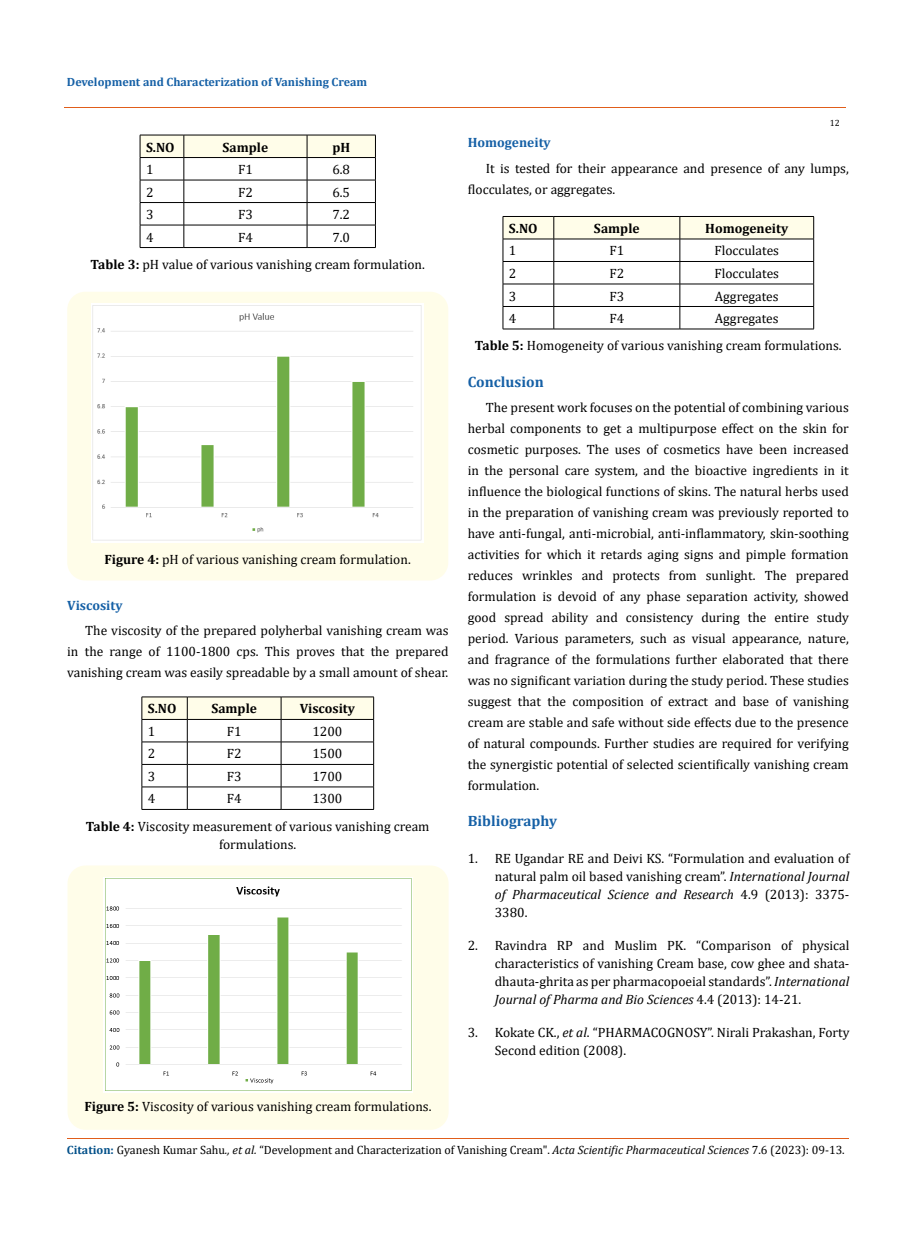
<style>
.page{position:relative;width:917px;height:1242px;background:#fff}
.page>*{position:absolute;margin:0;border:0;box-sizing:border-box;transform-origin:0 0}
.t1{font:700 15px "Cambria";color:#1560a6}
.t2{font:13.5px/21px "Cambria";color:#000}
.t3{font:700 13.5px "Cambria";color:#000}
.t4{font:700 13.5px "Cambria";color:#1560a6}
.t5{font:12px "Cambria";color:#000}
.t6{font:700 12px "Cambria";color:#1560a6}
.t7{font:9px "Cambria";color:#000}
.s1{font-weight:700}
.s2{font-style:italic}
.s3{font-weight:700;color:#035089}
</style>
<div class="page">
<svg style="left:140px;top:135px;width:236px;height:112px"></svg>
<hr style="left:140px;top:247px;width:44px;height:1px;background:#000">
<hr style="left:184px;top:247px;width:123px;height:1px;background:#000">
<hr style="left:307px;top:247px;width:68px;height:1px;background:#000">
<div style="left:67px;top:292px;width:381px;height:288px;background:#fffde9;border-radius:18px"></div>
<img style="left:91px;top:303px;width:333px;height:240px">
<svg style="left:142px;top:697px;width:232px;height:112px"></svg>
<hr style="left:142px;top:809px;width:45px;height:1px;background:#000">
<hr style="left:187px;top:809px;width:94px;height:1px;background:#000">
<hr style="left:281px;top:809px;width:93px;height:1px;background:#000">
<div style="left:68px;top:866px;width:380px;height:264px;background:#fffde9;border-radius:18px"></div>
<img style="left:103px;top:877px;width:310px;height:215px">
<svg style="left:502px;top:216px;width:312px;height:113px"></svg>
<hr style="left:502px;top:329px;width:52px;height:1px;background:#000">
<hr style="left:554px;top:329px;width:126px;height:1px;background:#000">
<hr style="left:680px;top:329px;width:133px;height:1px;background:#000">
<hr style="left:64px;top:108px;width:781px;height:1px;background:#e05d1a">
<hr style="left:67px;top:1138px;width:781px;height:1px;background:#e05d1a">
<p class="t6" style="left:67px;top:73px;width:302px">Development and Characterization of Vanishing Cream</p>
<p class="t3" style="left:146px;top:137px;width:30px">S.NO</p>
<p class="t3" style="left:222px;top:137px;width:47px">Sample</p>
<p class="t3" style="left:332px;top:137px;width:19px">pH</p>
<p class="t2" style="left:146px;top:159px;width:9px">1</p>
<p class="t2" style="left:238px;top:159px;width:16px">F1</p>
<p class="t2" style="left:332px;top:159px;width:19px">6.8</p>
<p class="t2" style="left:146px;top:181px;width:9px">2</p>
<p class="t2" style="left:238px;top:181px;width:16px">F2</p>
<p class="t2" style="left:332px;top:181px;width:19px">6.5</p>
<p class="t2" style="left:146px;top:204px;width:9px">3</p>
<p class="t2" style="left:238px;top:204px;width:16px">F3</p>
<p class="t2" style="left:332px;top:204px;width:19px">7.2</p>
<p class="t2" style="left:146px;top:226px;width:9px">4</p>
<p class="t2" style="left:238px;top:226px;width:16px">F4</p>
<p class="t2" style="left:91px;top:223px;width:336px;line-height:27.2px;text-indent:242px">7.0<br><span class="s1">Table 3:</span> pH value of various vanishing cream formulation.</p>
<p class="t2" style="left:104px;top:549px;width:308px"><span class="s1">Figure 4:</span> pH of various vanishing cream formulation.</p>
<p class="t4" style="left:67px;top:595px;width:57px">Viscosity</p>
<p class="t2" style="left:67px;top:620px;width:383px;text-align:justify;text-indent:18px">The viscosity of the prepared polyherbal vanishing cream was in the range of 1100-1800 cps. This proves that the prepared vanishing cream was easily spreadable by a small amount of shear.</p>
<p class="t3" style="left:148px;top:699px;width:30px">S.NO</p>
<p class="t3" style="left:211px;top:699px;width:47px">Sample</p>
<p class="t3" style="left:300px;top:699px;width:57px">Viscosity</p>
<p class="t2" style="left:148px;top:721px;width:9px">1</p>
<p class="t2" style="left:227px;top:721px;width:16px">F1</p>
<p class="t2" style="left:312px;top:721px;width:31px">1200</p>
<p class="t2" style="left:148px;top:743px;width:9px">2</p>
<p class="t2" style="left:227px;top:743px;width:16px">F2</p>
<p class="t2" style="left:312px;top:743px;width:31px">1500</p>
<p class="t2" style="left:148px;top:766px;width:9px">3</p>
<p class="t2" style="left:227px;top:766px;width:16px">F3</p>
<p class="t2" style="left:312px;top:766px;width:31px">1700</p>
<p class="t2" style="left:148px;top:788px;width:9px">4</p>
<p class="t2" style="left:227px;top:788px;width:16px">F4</p>
<p class="t2" style="left:86px;top:785px;width:345px;line-height:27.2px;text-indent:226px">1300<br><span class="s1">Table 4:</span> Viscosity measurement of various vanishing cream</p>
<p class="t2" style="left:219px;top:833px;width:79px">formulations.</p>
<p class="t2" style="left:84px;top:1096px;width:348px"><span class="s1">Figure 5:</span> Viscosity of various vanishing cream formulations.</p>
<p class="t7" style="left:829px;top:118px;width:11px">12</p>
<p class="t4" style="left:468px;top:133px;width:84px">Homogeneity</p>
<p class="t2" style="left:468px;top:158px;width:382px;text-indent:18px">It is tested for their appearance and presence of any lumps, flocculates, or aggregates.</p>
<p class="t3" style="left:509px;top:219px;width:30px">S.NO</p>
<p class="t3" style="left:594px;top:219px;width:47px">Sample</p>
<p class="t3" style="left:705px;top:219px;width:84px">Homogeneity</p>
<p class="t2" style="left:509px;top:240px;width:9px">1</p>
<p class="t2" style="left:609px;top:240px;width:16px">F1</p>
<p class="t2" style="left:714px;top:240px;width:66px">Flocculates</p>
<p class="t2" style="left:509px;top:263px;width:9px">2</p>
<p class="t2" style="left:609px;top:263px;width:16px">F2</p>
<p class="t2" style="left:714px;top:263px;width:66px">Flocculates</p>
<p class="t2" style="left:509px;top:285px;width:9px">3</p>
<p class="t2" style="left:609px;top:285px;width:16px">F3</p>
<p class="t2" style="left:715px;top:285px;width:65px">Aggregates</p>
<p class="t2" style="left:509px;top:308px;width:9px">4</p>
<p class="t2" style="left:609px;top:308px;width:16px">F4</p>
<p class="t2" style="left:475px;top:305px;width:368px;line-height:27.2px;text-indent:240px">Aggregates<br><span class="s1">Table 5:</span> Homogeneity of various vanishing cream formulations.</p>
<p class="t1" style="left:468px;top:371px;width:77px">Conclusion</p>
<p class="t2" style="left:468px;top:397px;width:382px;text-align:justify;text-indent:18px">The present work focuses on the potential of combining various herbal components to get a multipurpose effect on the skin for cosmetic purposes. The uses of cosmetics have been increased in the personal care system, and the bioactive ingredients in it influence the biological functions of skins. The natural herbs used in the preparation of vanishing cream was previously reported to have anti-fungal, anti-microbial, anti-inflammatory, skin-soothing activities for which it retards aging signs and pimple formation reduces wrinkles and protects from sunlight. The prepared formulation is devoid of any phase separation activity, showed good spread ability and consistency during the entire study period. Various parameters, such as visual appearance, nature, and fragrance of the formulations further elaborated that there was no significant variation during the study period. These studies suggest that the composition of extract and base of vanishing cream are stable and safe without side effects due to the presence of natural compounds. Further studies are required for verifying the synergistic potential of selected scientifically vanishing cream formulation.</p>
<p class="t1" style="left:468px;top:810px;width:91px">Bibliography</p>
<p class="t2" style="left:495px;top:849px;width:356px;line-height:18px;text-align:justify;text-indent:-27px">1. RE Ugandar RE and Deivi KS. “Formulation and evaluation of natural palm oil based vanishing cream”. <span class="s2">International Journal of Pharmaceutical Science and Research</span> 4.9 (2013): 3375- 3380.</p>
<p class="t2" style="left:495px;top:936px;width:356px;line-height:18px;text-align:justify;text-indent:-27px">2. Ravindra RP and Muslim PK. “Comparison of physical characteristics of vanishing Cream base, cow ghee and shata&shy;dhauta-ghrita as per pharmacopoeial standards”. <span class="s2">International Journal of Pharma and Bio Sciences</span> 4.4 (2013): 14-21.</p>
<p class="t2" style="left:495px;top:1023px;width:356px;line-height:18px;text-indent:-27px">3. Kokate CK., <span class="s2">et al</span>. “PHARMACOGNOSY”. Nirali Prakashan, Forty<br>Second edition (2008).</p>
<p class="t5" style="left:67px;top:1143px;width:779px"><span class="s3">Citation:</span> Gyanesh Kumar Sahu<span class="s2">., et al.</span> “Development and Characterization of Vanishing Cream". <span class="s2">Acta Scientific Pharmaceutical Sciences</span> 7.6 (2023): 09-13.</p>
</div>
